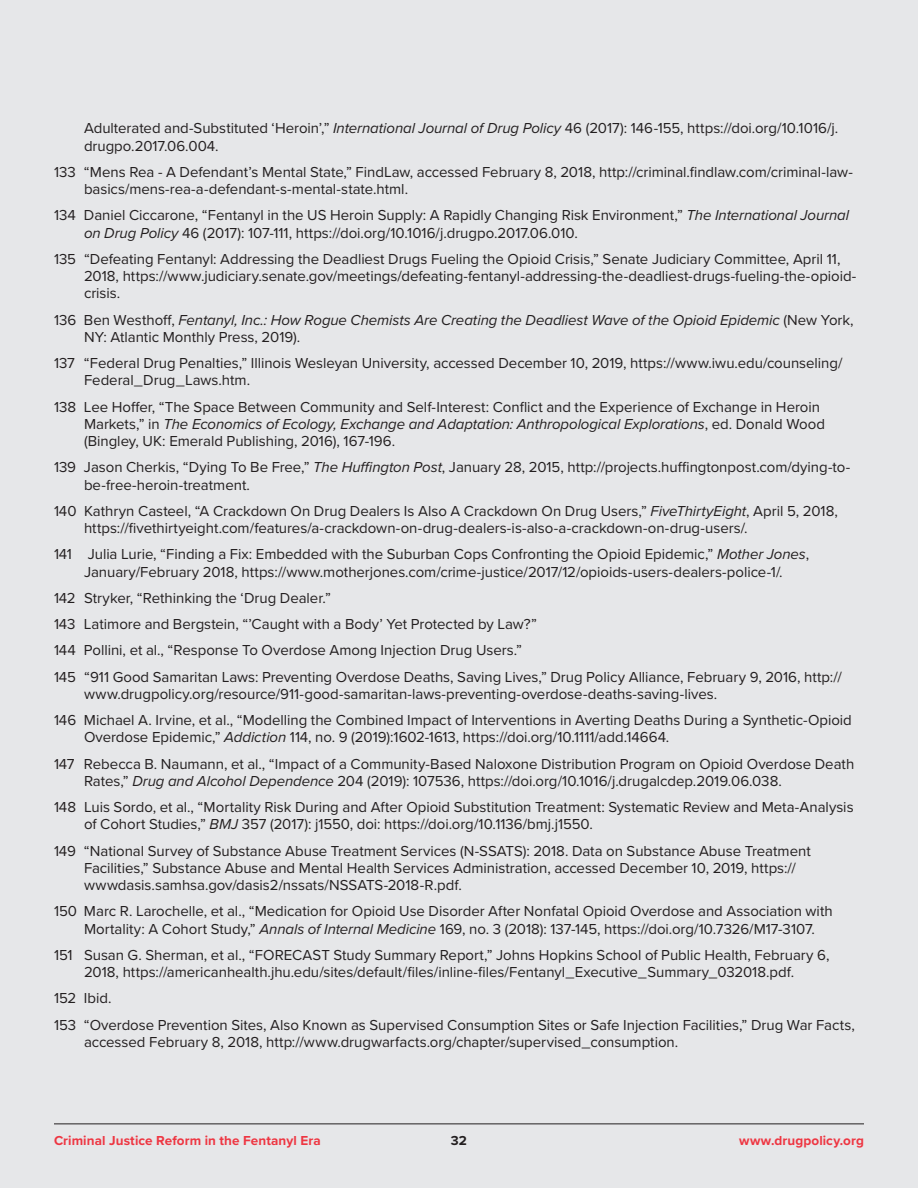
<style>
.page{position:relative;width:918px;height:1188px;background:#e6e7e9}
.page>*{position:absolute;margin:0;border:0;box-sizing:border-box;transform-origin:0 0}
.endnotes{font:15px/17.2px "Proxima Nova";color:#231f20}
.endnotes-2{font:italic 15px/17.2px "Proxima Nova";letter-spacing:-.005em;color:#231f20}
.t1{font:700 13.5px "Proxima Nova";letter-spacing:.01em;color:#ee3642}
.t2{font:700 13.5px "Proxima Nova";color:#231f20}
.s1{font-style:italic}
.s2{font-style:normal}
</style>
<div class="page">
<hr style="left:54px;top:1124px;width:810px;height:1px;background:#231f20">
<p class="endnotes" style="left:84px;top:119px;width:756px">Adulterated and-Substituted ‘Heroin’,” <span class="s1">International Journal of Drug Policy</span> 46 (2017): 146-155, https://doi.org/10.1016/j. drugpo.2017.06.004.</p>
<p class="endnotes" style="left:84px;top:163px;width:770px;text-indent:-30px">133 “Mens Rea - A Defendant’s Mental State,” FindLaw, accessed February 8, 2018, http://criminal.findlaw.com/criminal-law&shy;basics/mens-rea-a-defendant-s-mental-state.html.</p>
<p class="endnotes" style="left:84px;top:206px;width:767px;text-indent:-30px">134 Daniel Ciccarone, “Fentanyl in the US Heroin Supply: A Rapidly Changing Risk Environment,” <span class="s1">The International Journal on Drug Policy</span> 46 (2017): 107-111, https://doi.org/10.1016/j.drugpo.2017.06.010.</p>
<p class="endnotes" style="left:84px;top:250px;width:774px;text-indent:-30px">135 “Defeating Fentanyl: Addressing the Deadliest Drugs Fueling the Opioid Crisis,” Senate Judiciary Committee, April 11,<br>2018, https://www.judiciary.senate.gov/meetings/defeating-fentanyl-addressing-the-deadliest-drugs-fueling-the-opioid&shy;crisis.</p>
<p class="endnotes-2" style="left:84px;top:310px;width:771px;text-indent:-30px"><span class="s2">136 Ben Westhoff,</span> Fentanyl, Inc.: How Rogue Chemists Are Creating the Deadliest Wave of the Opioid Epidemic <span class="s2">(New York,<br>NY: Atlantic Monthly Press, 2019).</span></p>
<p class="endnotes" style="left:84px;top:354px;width:760px;text-indent:-30px">137 “Federal Drug Penalties,” Illinois Wesleyan University, accessed December 10, 2019, https://www.iwu.edu/counseling/<br>Federal_Drug_Laws.htm.</p>
<p class="endnotes" style="left:84px;top:397px;width:743px;text-indent:-30px">138 Lee Hoffer, “The Space Between Community and Self-Interest: Conflict and the Experience of Exchange in Heroin<br>Markets,” in <span class="s1">The Economics of Ecology, Exchange and Adaptation: Anthropological Explorations</span>, ed. Donald Wood (Bingley, UK: Emerald Publishing, 2016), 167-196.</p>
<p class="endnotes" style="left:84px;top:458px;width:768px;text-indent:-30px">139 Jason Cherkis, “Dying To Be Free,” <span class="s1">The Huffington Post</span>, January 28, 2015, http://projects.huffingtonpost.com/dying-to&shy;be-free-heroin-treatment.</p>
<p class="endnotes" style="left:84px;top:502px;width:755px;text-indent:-30px">140 Kathryn Casteel, “A Crackdown On Drug Dealers Is Also A Crackdown On Drug Users,” <span class="s1">FiveThirtyEight</span>, April 5, 2018, https://fivethirtyeight.com/features/a-crackdown-on-drug-dealers-is-also-a-crackdown-on-drug-users/.</p>
<p class="endnotes" style="left:54px;top:545px;width:757px;text-align:center">141 Julia Lurie, “Finding a Fix: Embedded with the Suburban Cops Confronting the Opioid Epidemic,” <span class="s1">Mother Jones</span>,<br>January/February 2018, https://www.motherjones.com/crime-justice/2017/12/opioids-users-dealers-police-1/.</p>
<p class="endnotes" style="left:54px;top:589px;width:278px">142 Stryker, “Rethinking the ‘Drug Dealer.”</p>
<p class="endnotes" style="left:54px;top:615px;width:484px">143 Latimore and Bergstein, “’Caught with a Body’ Yet Protected by Law?”</p>
<p class="endnotes" style="left:54px;top:641px;width:470px">144 Pollini, et al., “Response To Overdose Among Injection Drug Users.”</p>
<p class="endnotes" style="left:84px;top:667px;width:759px;text-indent:-30px">145 “911 Good Samaritan Laws: Preventing Overdose Deaths, Saving Lives,” Drug Policy Alliance, February 9, 2016, http:// www.drugpolicy.org/resource/911-good-samaritan-laws-preventing-overdose-deaths-saving-lives.</p>
<p class="endnotes" style="left:84px;top:711px;width:769px;text-indent:-30px">146 Michael A. Irvine, et al., “Modelling the Combined Impact of Interventions in Averting Deaths During a Synthetic-Opioid<br>Overdose Epidemic,” <span class="s1">Addiction</span> 114, no. 9 (2019):1602-1613, https://doi.org/10.1111/add.14664.</p>
<p class="endnotes" style="left:84px;top:754px;width:772px;text-indent:-30px">147 Rebecca B. Naumann, et al., “Impact of a Community-Based Naloxone Distribution Program on Opioid Overdose Death<br>Rates,” <span class="s1">Drug and Alcohol Dependence</span> 204 (2019): 107536, https://doi.org/10.1016/j.drugalcdep.2019.06.038.</p>
<p class="endnotes" style="left:84px;top:798px;width:771px;text-indent:-30px">148 Luis Sordo, et al., “Mortality Risk During and After Opioid Substitution Treatment: Systematic Review and Meta-Analysis of Cohort Studies,” <span class="s1">BMJ</span> 357 (2017): j1550, doi: https://doi.org/10.1136/bmj.j1550.</p>
<p class="endnotes" style="left:84px;top:841px;width:728px;text-indent:-30px">149 “National Survey of Substance Abuse Treatment Services (N-SSATS): 2018. Data on Substance Abuse Treatment<br>Facilities,” Substance Abuse and Mental Health Services Administration, accessed December 10, 2019, https:// wwwdasis.samhsa.gov/dasis2/nssats/NSSATS-2018-R.pdf.</p>
<p class="endnotes" style="left:84px;top:902px;width:750px;text-indent:-30px">150 Marc R. Larochelle, et al., “Medication for Opioid Use Disorder After Nonfatal Opioid Overdose and Association with<br>Mortality: A Cohort Study,” <span class="s1">Annals of Internal Medicine</span> 169, no. 3 (2018): 137-145, https://doi.org/10.7326/M17-3107.</p>
<p class="endnotes" style="left:54px;top:946px;width:777px;text-align:center">151 Susan G. Sherman, et al., “FORECAST Study Summary Report,” Johns Hopkins School of Public Health, February 6,<br>2018, https://americanhealth.jhu.edu/sites/default/files/inline-files/Fentanyl_Executive_Summary_032018.pdf.</p>
<p class="endnotes" style="left:54px;top:989px;width:59px">152 Ibid.</p>
<p class="endnotes" style="left:84px;top:1015px;width:772px;text-indent:-30px">153 “Overdose Prevention Sites, Also Known as Supervised Consumption Sites or Safe Injection Facilities,” Drug War Facts, accessed February 8, 2018, http://www.drugwarfacts.org/chapter/supervised_consumption.</p>
<p class="t1" style="left:54px;top:1131px;width:268px">Criminal Justice Reform in the Fentanyl Era</p>
<p class="t2" style="left:451px;top:1131px;width:18px">32</p>
<p class="t1" style="left:739px;top:1131px;width:126px">www.drugpolicy.org</p>
</div>
